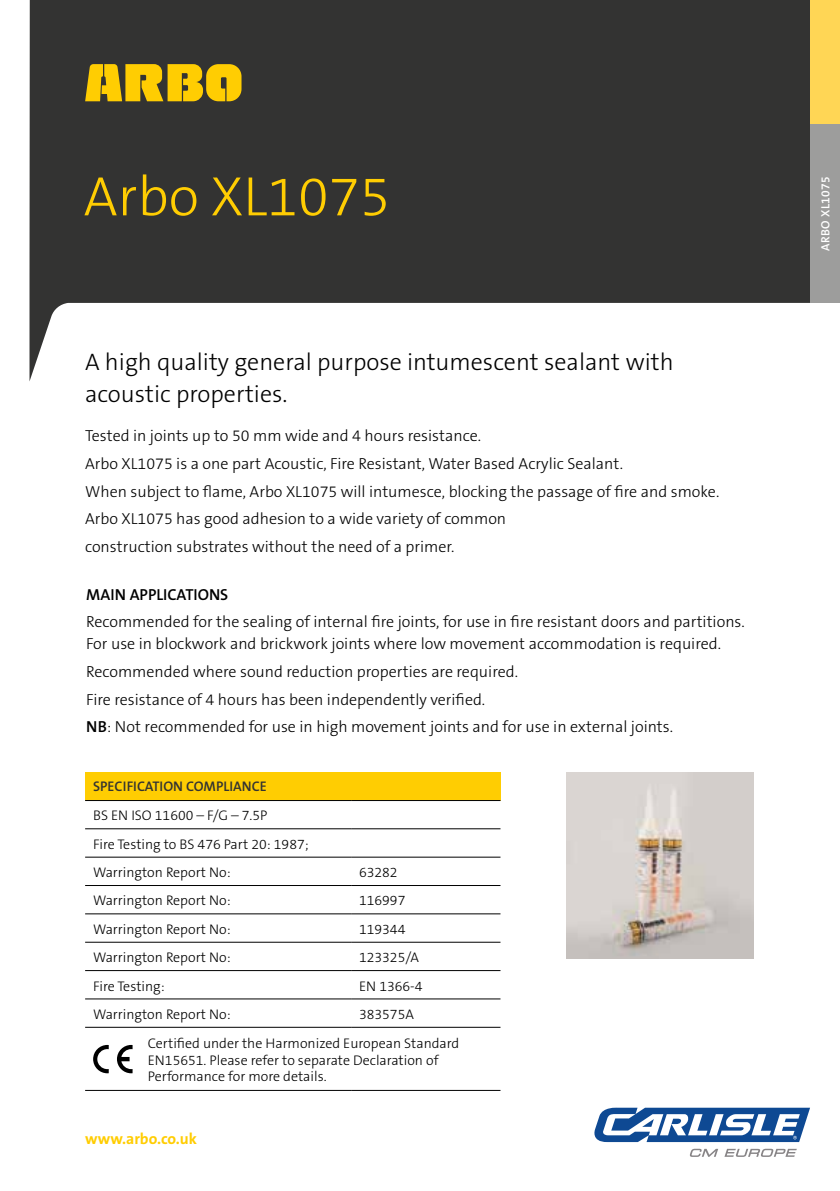
<style>
.page{position:relative;width:840px;height:1191px;background:#fff}
.page>*{position:absolute;margin:0;border:0;box-sizing:border-box;transform-origin:0 0}
.t1{font:300 56px "The Sans B3";color:#ffcd02}
.t2{font:300 24px/32px "The Sans B3";color:#000}
.t3{font:300 16px/27.6px "The Sans B3";color:#000}
.t4{font:600 16px "The Sans B6";color:#000}
.t5{font:700 15.6px "The Sans B7";color:#ffcd02}
.t6{font:300 14px/28.4px "The Sans B3";color:#000}
.t7{font:600 14px "The Sans B6";color:#333332}
.t8{font:600 12px "The Sans B6";letter-spacing:.03em;color:#fff}
.s1{font-family:"The Sans B6";font-weight:600}
</style>
<div class="page">
<svg style="left:29px;top:0;width:780px;height:381px;fill:#333332"></svg>
<div style="left:809px;top:0;width:30px;height:125px;background:#ffd655"></div>
<div style="left:809px;top:125px;width:30px;height:178px;background:#9d9d9c"></div>
<svg style="left:85px;top:64px;width:156px;height:37px;background:#d1aa0c"></svg>
<svg style="left:594px;top:1107px;width:215px;height:35px"></svg>
<svg style="left:690px;top:1148px;width:27px;height:8px"></svg>
<svg style="left:724px;top:1148px;width:72px;height:8px"></svg>
<div style="left:85px;top:772px;width:415px;height:28px;background:#ffcd02"></div>
<svg style="left:85px;top:829px;width:415px;height:261px"></svg>
<hr style="left:85px;top:800px;width:266px;height:1px;background:#000">
<hr style="left:351px;top:800px;width:149px;height:1px;background:#000">
<hr style="left:85px;top:828px;width:266px;height:1px;background:#000">
<hr style="left:351px;top:828px;width:149px;height:1px;background:#000">
<hr style="left:85px;top:856px;width:266px;height:1px;background:#000">
<hr style="left:351px;top:856px;width:149px;height:1px;background:#000">
<hr style="left:85px;top:885px;width:266px;height:1px;background:#000">
<hr style="left:351px;top:885px;width:149px;height:1px;background:#000">
<hr style="left:85px;top:913px;width:266px;height:1px;background:#000">
<hr style="left:351px;top:913px;width:149px;height:1px;background:#000">
<hr style="left:85px;top:942px;width:266px;height:1px;background:#000">
<hr style="left:351px;top:942px;width:149px;height:1px;background:#000">
<hr style="left:85px;top:970px;width:266px;height:1px;background:#000">
<hr style="left:351px;top:970px;width:149px;height:1px;background:#000">
<hr style="left:85px;top:998px;width:266px;height:1px;background:#000">
<hr style="left:351px;top:998px;width:149px;height:1px;background:#000">
<hr style="left:85px;top:1027px;width:266px;height:1px;background:#000">
<hr style="left:351px;top:1027px;width:149px;height:1px;background:#000">
<hr style="left:85px;top:1090px;width:266px;height:1px;background:#000">
<hr style="left:351px;top:1090px;width:149px;height:1px;background:#000">
<svg style="left:93px;top:1045px;width:16px;height:28px"></svg>
<svg style="left:117px;top:1045px;width:15px;height:28px"></svg>
<img style="left:566px;top:772px;width:187px;height:186px">
<h1 class="t1" style="left:83px;top:168px;width:308px">Arbo XL1075</h1>
<h2 class="t2" style="left:85px;top:347px;width:589px">A high quality general purpose intumescent sealant with acoustic properties.</h2>
<p class="t3" style="left:85px;top:423px;width:635px">Tested in joints up to 50 mm wide and 4 hours resistance.<br>Arbo XL1075 is a one part Acoustic, Fire Resistant, Water Based Acrylic Sealant.<br>When subject to flame, Arbo XL1075 will intumesce, blocking the passage of fire and smoke.<br>Arbo XL1075 has good adhesion to a wide variety of common<br>construction substrates without the need of a primer.</p>
<p class="t4" style="left:86px;top:586px;width:143px">MAIN APPLICATIONS</p>
<p class="t3" style="left:86px;top:611px;width:659px;line-height:22px">Recommended for the sealing of internal fire joints, for use in fire resistant doors and partitions.<br>For use in blockwork and brickwork joints where low movement accommodation is required.</p>
<p class="t3" style="left:86px;top:658px;width:588px">Recommended where sound reduction properties are required.<br>Fire resistance of 4 hours has been independently verified.<br><span class="s1">NB</span>: Not recommended for use in high movement joints and for use in external joints.</p>
<p class="t7" style="left:93px;top:779px;width:175px">SPECIFICATION COMPLIANCE</p>
<p class="t6" style="left:93px;top:802px;width:217px">BS EN ISO 11600 – F/G – 7.5P<br>Fire Testing to BS 476 Part 20: 1987;<br>Warrington Report No:</p>
<p class="t6" style="left:359px;top:858px;width:40px">63282</p>
<p class="t6" style="left:93px;top:886px;width:139px">Warrington Report No:</p>
<p class="t6" style="left:359px;top:886px;width:48px">116997</p>
<p class="t6" style="left:93px;top:915px;width:139px">Warrington Report No:</p>
<p class="t6" style="left:359px;top:915px;width:48px">119344</p>
<p class="t6" style="left:93px;top:943px;width:139px">Warrington Report No:</p>
<p class="t6" style="left:359px;top:943px;width:61px">123325/A</p>
<p class="t6" style="left:93px;top:972px;width:73px">Fire Testing:</p>
<p class="t6" style="left:359px;top:972px;width:65px">EN 1366-4</p>
<p class="t6" style="left:93px;top:1000px;width:139px">Warrington Report No:</p>
<p class="t6" style="left:148px;top:1000px;width:313px;line-height:29px;text-indent:211px">383575A<br>Certified under the Harmonized European Standard</p>
<p class="t6" style="left:148px;top:1052px;width:292px;line-height:16.8px">EN15651. Please refer to separate Declaration of<br>Performance for more details.</p>
<p class="t5" style="left:85px;top:1130px;width:113px">www.arbo.co.uk</p>
<p class="t8" style="left:818px;top:251px;width:76px;rotate:-90deg">ARBO XL1075</p>
</div>
